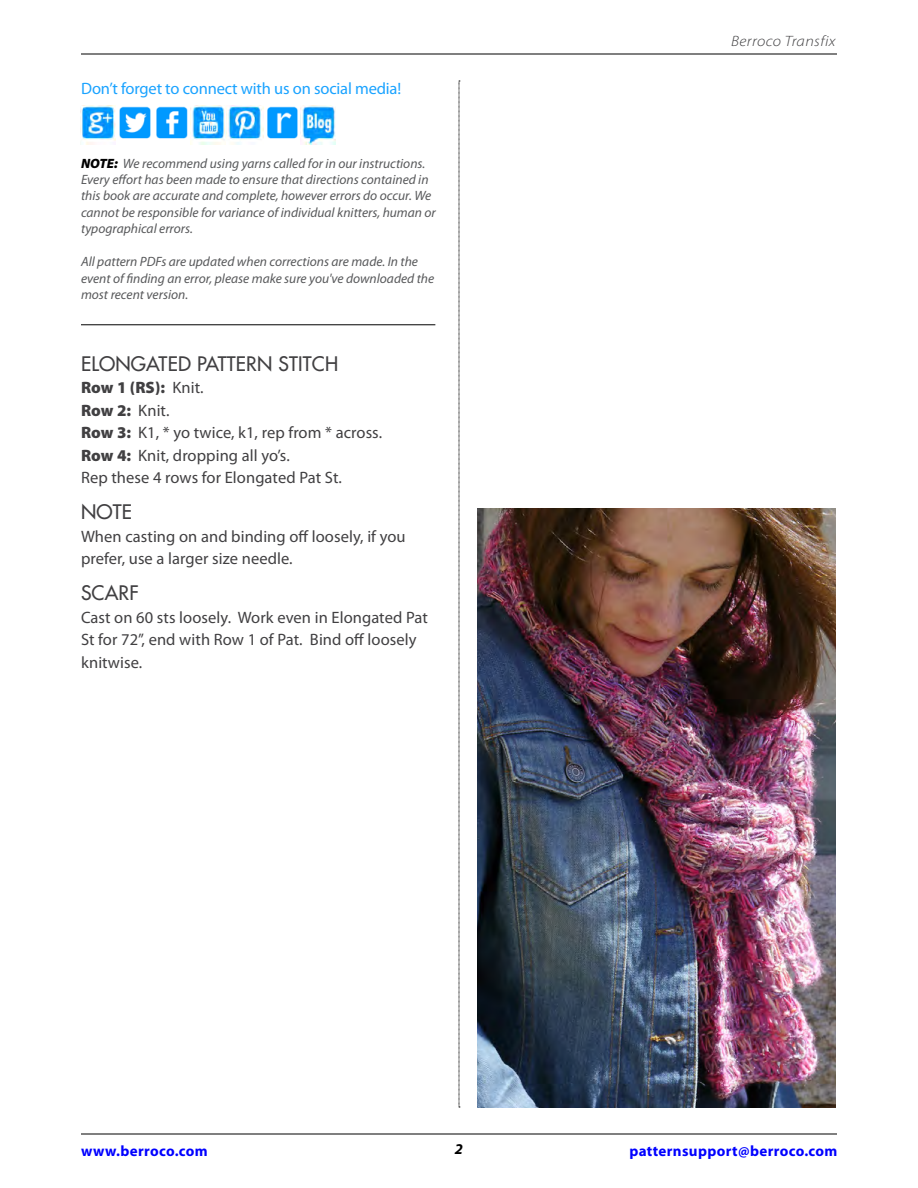
<style>
.page{position:relative;width:918px;height:1188px;background:#fff}
.page>*{position:absolute;margin:0;border:0;box-sizing:border-box;transform-origin:0 0}
.t1{font:19.5px "Futura";letter-spacing:.01em;color:#414042}
.t2{font:16.5px/22.5px "Myriad Pro";letter-spacing:.005em;color:#414042}
.t3{font:16.5px "Myriad Pro";letter-spacing:-.01em;color:#1aa3ff}
.t4{font:700 15px "Myriad Pro";letter-spacing:.025em;color:#00f}
.t5{font:italic 300 15px "Myriad Pro";letter-spacing:.025em;color:#414042;scale:1.1 1}
.t6{font:italic 700 15px "Myriad Pro";color:#000}
.t7{font:italic 13.5px/16.5px "Myriad Pro";color:#58595b}
.s1{font-weight:900;color:#000}
.s2{font-weight:900}
</style>
<div class="page">
<hr style="left:81px;top:325px;width:354px;height:1px;background:#000">
<hr style="left:81px;top:1134px;width:756px;height:1px;background:#000">
<hr style="left:81px;top:54px;width:756px;height:1px;background:#000">
<svg style="left:459px;top:81px;width:1px;height:1027px"></svg>
<img style="left:477px;top:509px;width:359px;height:598px">
<img style="left:81px;top:106px;width:255px;height:38px">
<p class="t3" style="left:81px;top:78px;width:322px">Don’t forget to connect with us on social media!</p>
<p class="t7" style="left:81px;top:155px;width:356px"><span class="s1">NOTE:</span> We recommend using yarns called for in our instructions.<br>Every effort has been made to ensure that directions contained in this book are accurate and complete, however errors do occur. We cannot be responsible for variance of individual knitters, human or typographical errors.</p>
<p class="t7" style="left:81px;top:253px;width:355px">All pattern PDFs are updated when corrections are made. In the event of finding an error, please make sure you've downloaded the most recent version.</p>
<h1 class="t1" style="left:81px;top:351px;width:259px">ELONGATED PATTERN STITCH</h1>
<p class="t2" style="left:81px;top:376px;width:303px"><span class="s2">Row 1 (RS):</span> Knit.<br><span class="s2">Row 2:</span> Knit.<br><span class="s2">Row 3:</span> K1, * yo twice, k1, rep from * across.<br><span class="s2">Row 4:</span> Knit, dropping all yo’s.<br>Rep these 4 rows for Elongated Pat St.</p>
<h1 class="t1" style="left:81px;top:499px;width:53px">NOTE</h1>
<p class="t2" style="left:81px;top:525px;width:326px">When casting on and binding off loosely, if you prefer, use a larger size needle.</p>
<h1 class="t1" style="left:81px;top:580px;width:59px">SCARF</h1>
<p class="t2" style="left:81px;top:606px;width:348px">Cast on 60 sts loosely. Work even in Elongated Pat<br>St for 72”, end with Row 1 of Pat. Bind off loosely knitwise.</p>
<p class="t5" style="left:731px;top:32px;width:96px">Berroco Transfix</p>
<p class="t4" style="left:81px;top:1141px;width:128px">www.berroco.com</p>
<p class="t6" style="left:455px;top:1139px;width:10px">2</p>
<p class="t4" style="left:629px;top:1141px;width:210px">patternsupport@berroco.com</p>
</div>
